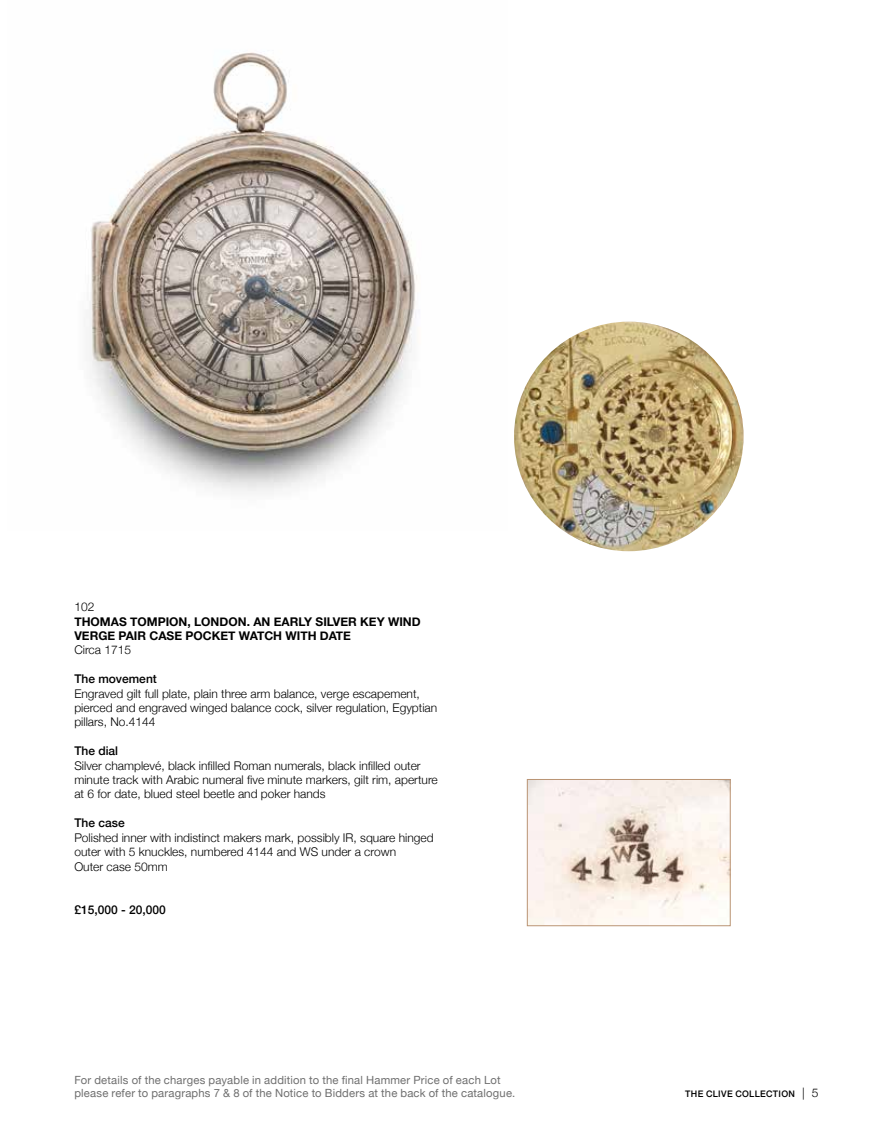
<style>
.page{position:relative;width:893px;height:1127px;background:#fff}
.page>*{position:absolute;margin:0;border:0;box-sizing:border-box;transform-origin:0 0}
.t1{font:300 12px/14.4px "Helvetica Neue";color:#000}
.t2{font:700 12px/14.4px "Helvetica Neue";color:#000}
.t3{font:500 12px "Helvetica Neue";color:#000}
.t4{font:11.25px/12.8px "Helvetica Neue";letter-spacing:.015em;color:#6f6f6f}
.t5{font:500 9px "Helvetica Neue";letter-spacing:.035em;color:#000}
.s1{font-weight:300;font-size:12px}
</style>
<div class="page">
<img style="left:529px;top:781px;width:199px;height:143px">
<div style="left:527px;top:779px;width:203px;height:147px;border:1px solid #ba9474"></div>
<img style="left:89px;top:52px;width:328px;height:440px">
<img style="left:514px;top:322px;width:229px;height:229px;border-radius:115px">
<p class="t1" style="left:74px;top:599px;width:22px">102</p>
<p class="t2" style="left:74px;top:614px;width:348px">THOMAS TOMPION, LONDON. AN EARLY SILVER KEY WIND<br>VERGE PAIR CASE POCKET WATCH WITH DATE</p>
<p class="t1" style="left:74px;top:642px;width:58px">Circa 1715</p>
<p class="t3" style="left:74px;top:669px;width:84px">The movement</p>
<p class="t1" style="left:74px;top:685px;width:364px">Engraved gilt full plate, plain three arm balance, verge escapement, pierced and engraved winged balance cock, silver regulation, Egyptian pillars, No.4144</p>
<p class="t3" style="left:74px;top:741px;width:45px">The dial</p>
<p class="t1" style="left:74px;top:757px;width:365px">Silver champlevé, black infilled Roman numerals, black infilled outer minute track with Arabic numeral five minute markers, gilt rim, aperture at 6 for date, blued steel beetle and poker hands</p>
<p class="t3" style="left:74px;top:813px;width:52px">The case</p>
<p class="t1" style="left:74px;top:829px;width:361px">Polished inner with indistinct makers mark, possibly IR, square hinged outer with 5 knuckles, numbered 4144 and WS under a crown<br>Outer case 50mm</p>
<p class="t3" style="left:74px;top:900px;width:93px">£15,000 - 20,000</p>
<p class="t4" style="left:74px;top:1075px;width:442px">For details of the charges payable in addition to the final Hammer Price of each Lot please refer to paragraphs 7 &amp; 8 of the Notice to Bidders at the back of the catalogue.</p>
<p class="t5" style="left:685px;top:1087px;width:135px">THE CLIVE COLLECTION <span class="s1">| 5</span></p>
</div>
